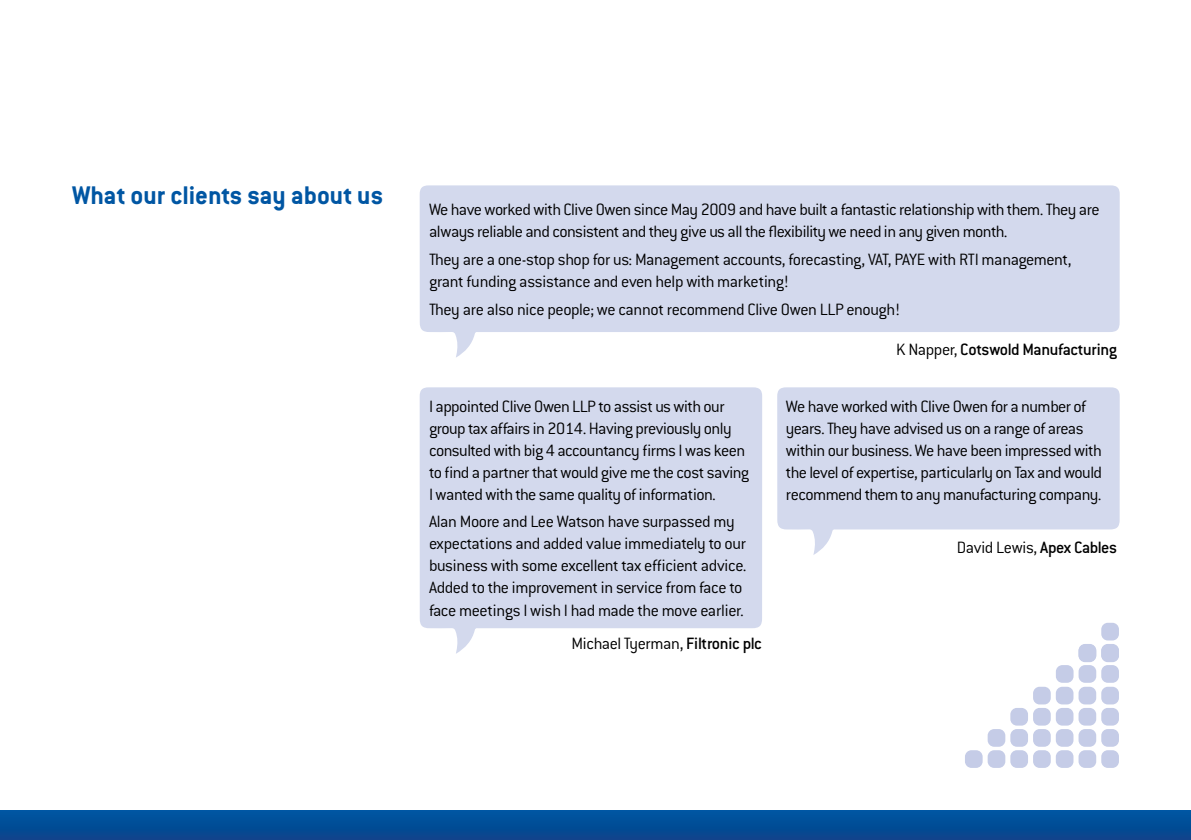
<style>
.page{position:relative;width:1191px;height:840px;background:#fff}
.page>*{position:absolute;margin:0;border:0;box-sizing:border-box;transform-origin:0 0}
.t1{font:700 28px "Conduit ITC";color:#0056a3}
.t2{font:300 18px/22px "Conduit ITC";letter-spacing:-.025em;color:#000}
.t3{font:500 18px "Conduit ITC";letter-spacing:-.02em;color:#000}
.s1{font-weight:500}
.s2{font-weight:300}
</style>
<div class="page">
<svg style="left:420px;top:387px;width:342px;height:266px;background:#d7dcee"></svg>
<svg style="left:777px;top:387px;width:342px;height:167px;background:#d9deef"></svg>
<svg style="left:420px;top:185px;width:699px;height:172px;background:#d9deef"></svg>
<div style="left:0;top:809px;width:1191px;height:30px;background:linear-gradient(to right,#034d97,#034d97)"></div>
<div style="left:965px;top:749px;width:17px;height:18px;background:#c5cce7;border-radius:7px"></div>
<div style="left:987px;top:749px;width:18px;height:18px;background:#c5cce7;border-radius:7px"></div>
<div style="left:1010px;top:749px;width:18px;height:18px;background:#c5cce7;border-radius:7px"></div>
<div style="left:1033px;top:749px;width:17px;height:18px;background:#c5cce7;border-radius:7px"></div>
<div style="left:987px;top:728px;width:18px;height:18px;background:#c5cce7;border-radius:7px"></div>
<div style="left:1010px;top:728px;width:18px;height:18px;background:#c5cce7;border-radius:7px"></div>
<div style="left:1033px;top:728px;width:17px;height:18px;background:#c5cce7;border-radius:7px"></div>
<div style="left:1010px;top:707px;width:18px;height:18px;background:#c5cce7;border-radius:7px"></div>
<div style="left:1033px;top:707px;width:17px;height:18px;background:#c5cce7;border-radius:7px"></div>
<div style="left:1033px;top:686px;width:17px;height:18px;background:#c5cce7;border-radius:7px"></div>
<div style="left:1055px;top:749px;width:18px;height:18px;background:#c5cce7;border-radius:7px"></div>
<div style="left:1055px;top:728px;width:18px;height:18px;background:#c5cce7;border-radius:7px"></div>
<div style="left:1055px;top:707px;width:18px;height:18px;background:#c5cce7;border-radius:7px"></div>
<div style="left:1055px;top:686px;width:18px;height:18px;background:#c5cce7;border-radius:7px"></div>
<div style="left:1078px;top:749px;width:18px;height:18px;background:#c5cce7;border-radius:7px"></div>
<div style="left:1078px;top:728px;width:18px;height:18px;background:#c5cce7;border-radius:7px"></div>
<div style="left:1078px;top:707px;width:18px;height:18px;background:#c5cce7;border-radius:7px"></div>
<div style="left:1078px;top:686px;width:18px;height:18px;background:#c5cce7;border-radius:7px"></div>
<div style="left:1101px;top:749px;width:18px;height:18px;background:#c5cce7;border-radius:7px"></div>
<div style="left:1101px;top:728px;width:18px;height:18px;background:#c5cce7;border-radius:7px"></div>
<div style="left:1101px;top:707px;width:18px;height:18px;background:#c5cce7;border-radius:7px"></div>
<div style="left:1101px;top:686px;width:18px;height:18px;background:#c5cce7;border-radius:7px"></div>
<div style="left:1055px;top:664px;width:18px;height:18px;background:#c5cce7;border-radius:7px"></div>
<div style="left:1078px;top:664px;width:18px;height:18px;background:#c5cce7;border-radius:7px"></div>
<div style="left:1101px;top:664px;width:18px;height:18px;background:#c5cce7;border-radius:7px"></div>
<div style="left:1078px;top:643px;width:18px;height:18px;background:#c5cce7;border-radius:7px"></div>
<div style="left:1101px;top:643px;width:18px;height:18px;background:#c5cce7;border-radius:7px"></div>
<div style="left:1101px;top:622px;width:18px;height:18px;background:#c5cce7;border-radius:7px"></div>
<h1 class="t1" style="left:72px;top:179px;width:313px">What our clients say about us</h1>
<p class="t2" style="left:429px;top:198px;width:672px">We have worked with Clive Owen since May 2009 and have built a fantastic relationship with them. They are always reliable and consistent and they give us all the flexibility we need in any given month.</p>
<p class="t2" style="left:429px;top:248px;width:644px">They are a one-stop shop for us: Management accounts, forecasting, VAT, PAYE with RTI management, grant funding assistance and even help with marketing!</p>
<p class="t2" style="left:429px;top:297px;width:473px">They are also nice people; we cannot recommend Clive Owen LLP enough!</p>
<p class="t2" style="left:429px;top:394px;width:321px">I appointed Clive Owen LLP to assist us with our group tax affairs in 2014. Having previously only consulted with big 4 accountancy firms I was keen to find a partner that would give me the cost saving I wanted with the same quality of information.</p>
<p class="t2" style="left:429px;top:510px;width:319px">Alan Moore and Lee Watson have surpassed my expectations and added value immediately to our business with some excellent tax efficient advice.<br>Added to the improvement in service from face to face meetings I wish I had made the move earlier.</p>
<p class="t2" style="left:571px;top:631px;width:192px">Michael Tyerman, <span class="s1">Filtronic plc</span></p>
<p class="t3" style="left:896px;top:338px;width:222px"><span class="s2">K Napper,</span> Cotswold Manufacturing</p>
<p class="t2" style="left:786px;top:394px;width:317px">We have worked with Clive Owen for a number of years. They have advised us on a range of areas within our business. We have been impressed with the level of expertise, particularly on Tax and would recommend them to any manufacturing company.</p>
<p class="t2" style="left:956px;top:535px;width:162px">David Lewis, <span class="s1">Apex Cables</span></p>
</div>
